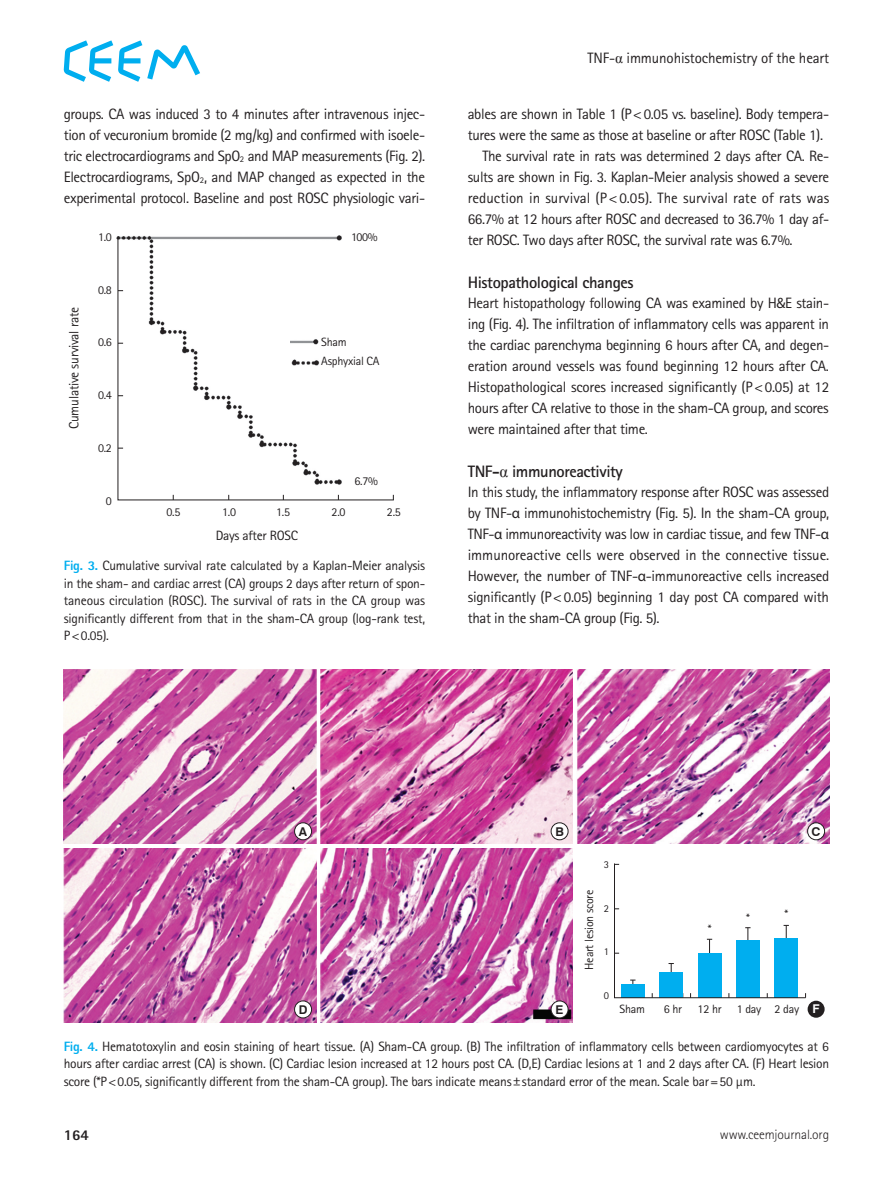
<style>
.page{position:relative;width:893px;height:1191px;background:#fff}
.page>*{position:absolute;margin:0;border:0;box-sizing:border-box;transform-origin:0 0}
.본문중제목{font:700 16.5px "Rotis Sans Serif Std";letter-spacing:-.025em;color:#231f20}
.본문{font:15px/21px "Rotis Sans Serif Std";letter-spacing:-.025em;color:#231f20;text-align:justify}
.t1{font:800 15px "Rotis Sans Serif Std";color:#231f20}
.표제목그림캡션{font:13.5px/17.5px "Rotis Sans Serif Std";letter-spacing:-.02em;color:#231f20;text-align:justify}
.그림지문{font:13.5px "Rotis Sans Serif Std";letter-spacing:-.02em;color:#231f20}
.t2{font:300 13.5px "Rotis Sans Serif Std";letter-spacing:-.01em;color:#231f20}
.t3{font:700 12.15px "Swiss 721 BT";color:#231f20}
.t4{font:700 12.15px "Swiss 721 BT";color:#fff}
.그림지문-2{font:12px "Rotis Sans Serif Std";letter-spacing:-.02em;color:#231f20}
.그림지문-3{font:10.5px "Rotis Sans Serif Std";color:#231f20}
.s1{font-family:"Times New Roman"}
.s2{font-size:8.7px}
.s3{font-family:"Myriad Pro"}
.s4{font-family:"Times New Roman";font-weight:400}
.s5{font-weight:800;color:#00aeef}
</style>
<div class="page">
<svg style="left:64px;top:40px;width:136px;height:42px"></svg>
<img style="left:320px;top:848px;width:253px;height:174px">
<img style="left:64px;top:848px;width:252px;height:174px">
<img style="left:577px;top:669px;width:252px;height:174px">
<img style="left:320px;top:669px;width:253px;height:174px">
<img style="left:64px;top:669px;width:252px;height:174px">
<svg style="left:614px;top:863px;width:192px;height:135px"></svg>
<div style="left:295px;top:822px;width:17px;height:17px;background:#fff;border-radius:50%"></div>
<div style="left:294px;top:822px;width:18px;height:18px;border:1px solid #231f20;border-radius:50%"></div>
<div style="left:551px;top:822px;width:17px;height:17px;background:#fff;border-radius:50%"></div>
<div style="left:551px;top:822px;width:17px;height:18px;border:1px solid #231f20;border-radius:50%"></div>
<div style="left:808px;top:822px;width:17px;height:17px;background:#fff;border-radius:50%"></div>
<div style="left:807px;top:822px;width:18px;height:18px;border:1px solid #231f20;border-radius:50%"></div>
<div style="left:295px;top:1001px;width:17px;height:17px;background:#fff;border-radius:50%"></div>
<div style="left:294px;top:1000px;width:18px;height:18px;border:1px solid #231f20;border-radius:50%"></div>
<div style="left:551px;top:1001px;width:17px;height:17px;background:#fff;border-radius:50%"></div>
<div style="left:551px;top:1000px;width:17px;height:18px;border:1px solid #231f20;border-radius:50%"></div>
<div style="left:808px;top:1000px;width:17px;height:17px;background:#231f20;border-radius:50%"></div>
<svg style="left:117px;top:237px;width:277px;height:264px"></svg>
<div style="left:274px;top:332px;width:16px;height:37px;background:#fff"></div>
<p class="본문" style="left:588px;top:47px;width:243px">TNF-<span class="s1">α</span> immunohistochemistry of the heart</p>
<p class="본문" style="left:64px;top:103px;width:363px">groups. CA was induced 3 to 4 minutes after intravenous injec&shy;tion of vecuronium bromide (2 mg/kg) and confirmed with isoele&shy;tric electrocardiograms and SpO<span class="s2">2</span> and MAP measurements (Fig. 2).<br>Electrocardiograms, SpO<span class="s2">2</span>, and MAP changed as expected in the experimental protocol. Baseline and post ROSC physiologic vari-</p>
<p class="본문" style="left:468px;top:103px;width:363px">ables are shown in Table 1 (P&lt;0.05 vs. baseline). Body tempera&shy;tures were the same as those at baseline or after ROSC (Table 1).</p>
<p class="본문" style="left:468px;top:145px;width:363px;text-indent:15px">The survival rate in rats was determined 2 days after CA. Re&shy;sults are shown in Fig. 3. Kaplan-Meier analysis showed a severe reduction in survival (P&lt;0.05). The survival rate of rats was 66.7% at 12 hours after ROSC and decreased to 36.7% 1 day af&shy;ter ROSC. Two days after ROSC, the survival rate was 6.7%.</p>
<p class="본문중제목" style="left:468px;top:272px;width:167px">Histopathological changes</p>
<p class="본문" style="left:468px;top:292px;width:363px">Heart histopathology following CA was examined by H<span class="s3">&amp;</span>E stain&shy;ing (Fig. 4). The infiltration of inflammatory cells was apparent in the cardiac parenchyma beginning 6 hours after CA, and degen&shy;eration around vessels was found beginning 12 hours after CA.<br>Histopathological scores increased significantly (P&lt;0.05) at 12 hours after CA relative to those in the sham-CA group, and scores were maintained after that time.</p>
<p class="본문중제목" style="left:468px;top:461px;width:157px">TNF-<span class="s4">α</span> immunoreactivity</p>
<p class="본문" style="left:468px;top:481px;width:363px">In this study, the inflammatory response after ROSC was assessed by TNF-<span class="s3">α</span> immunohistochemistry (Fig. 5). In the sham-CA group, TNF-<span class="s3">α</span> immunoreactivity was low in cardiac tissue, and few TNF-<span class="s3">α </span>immunoreactive cells were observed in the connective tissue.<br>However, the number of TNF-<span class="s3">α</span>-immunoreactive cells increased significantly (P&lt;0.05) beginning 1 day post CA compared with that in the sham-CA group (Fig. 5).</p>
<p class="그림지문-2" style="left:98px;top:229px;width:15px">1.0</p>
<p class="그림지문-2" style="left:351px;top:229px;width:28px">100%</p>
<p class="그림지문-2" style="left:98px;top:282px;width:15px">0.8</p>
<p class="그림지문" style="left:66px;top:429px;width:123px;rotate:-90deg">Cumulative survival rate</p>
<p class="그림지문-2" style="left:321px;top:334px;width:27px">Sham</p>
<p class="그림지문-2" style="left:321px;top:354px;width:60px">Asphyxial CA</p>
<p class="그림지문-2" style="left:98px;top:335px;width:15px">0.6</p>
<p class="그림지문-2" style="left:98px;top:388px;width:15px">0.4</p>
<p class="그림지문-2" style="left:98px;top:441px;width:15px">0.2</p>
<p class="그림지문-2" style="left:354px;top:473px;width:25px">6.7%</p>
<p class="그림지문-2" style="left:106px;top:494px;width:7px">0</p>
<p class="그림지문-2" style="left:167px;top:504px;width:15px">0.5</p>
<p class="그림지문-2" style="left:222px;top:504px;width:15px">1.0</p>
<p class="그림지문-2" style="left:276px;top:504px;width:15px">1.5</p>
<p class="그림지문-2" style="left:332px;top:504px;width:15px">2.0</p>
<p class="그림지문-2" style="left:387px;top:504px;width:15px">2.5</p>
<p class="그림지문" style="left:216px;top:527px;width:84px">Days after ROSC</p>
<p class="표제목그림캡션" style="left:64px;top:557px;width:363px"><span class="s5">Fig. 3.</span> Cumulative survival rate calculated by a Kaplan-Meier analysis in the sham- and cardiac arrest (CA) groups 2 days after return of spon&shy;taneous circulation (ROSC). The survival of rats in the CA group was significantly different from that in the sham-CA group (log-rank test, P&lt;0.05).</p>
<p class="t3" style="left:299px;top:824px;width:10px">A</p>
<p class="t3" style="left:555px;top:824px;width:10px">B</p>
<p class="t3" style="left:812px;top:824px;width:10px">C</p>
<p class="그림지문-2" style="left:582px;top:969px;width:81px;rotate:-90deg">Heart lesion score</p>
<p class="그림지문-3" style="left:604px;top:858px;width:7px">3</p>
<p class="그림지문-3" style="left:604px;top:902px;width:7px">2</p>
<p class="그림지문-3" style="left:604px;top:945px;width:7px">1</p>
<p class="그림지문-3" style="left:604px;top:989px;width:7px">0</p>
<p class="그림지문-2" style="left:708px;top:921px;width:5px">*</p>
<p class="그림지문-2" style="left:746px;top:910px;width:5px">*</p>
<p class="그림지문-2" style="left:784px;top:907px;width:5px">*</p>
<p class="그림지문-2" style="left:619px;top:1001px;width:27px">Sham</p>
<p class="그림지문-2" style="left:664px;top:1001px;width:20px">6 hr</p>
<p class="그림지문-2" style="left:698px;top:1001px;width:25px">12 hr</p>
<p class="그림지문-2" style="left:737px;top:1001px;width:64px">1 day 2 day</p>
<p class="t3" style="left:299px;top:1002px;width:10px">D</p>
<p class="t3" style="left:556px;top:1002px;width:9px">E</p>
<p class="t4" style="left:812px;top:1001px;width:9px">F</p>
<p class="표제목그림캡션" style="left:64px;top:1037px;width:767px"><span class="s5">Fig. 4.</span> Hematotoxylin and eosin staining of heart tissue. (A) Sham-CA group. (B) The infiltration of inflammatory cells between cardiomyocytes at 6 hours after cardiac arrest (CA) is shown. (C) Cardiac lesion increased at 12 hours post CA. (D,E) Cardiac lesions at 1 and 2 days after CA. (F) Heart lesion score (*P&lt;0.05, significantly different from the sham-CA group). The bars indicate means±standard error of the mean. Scale bar=50 μm.</p>
<p class="t1" style="left:64px;top:1125px;width:27px">164</p>
<p class="t2" style="left:720px;top:1126px;width:111px">www.ceemjournal.org</p>
</div>
